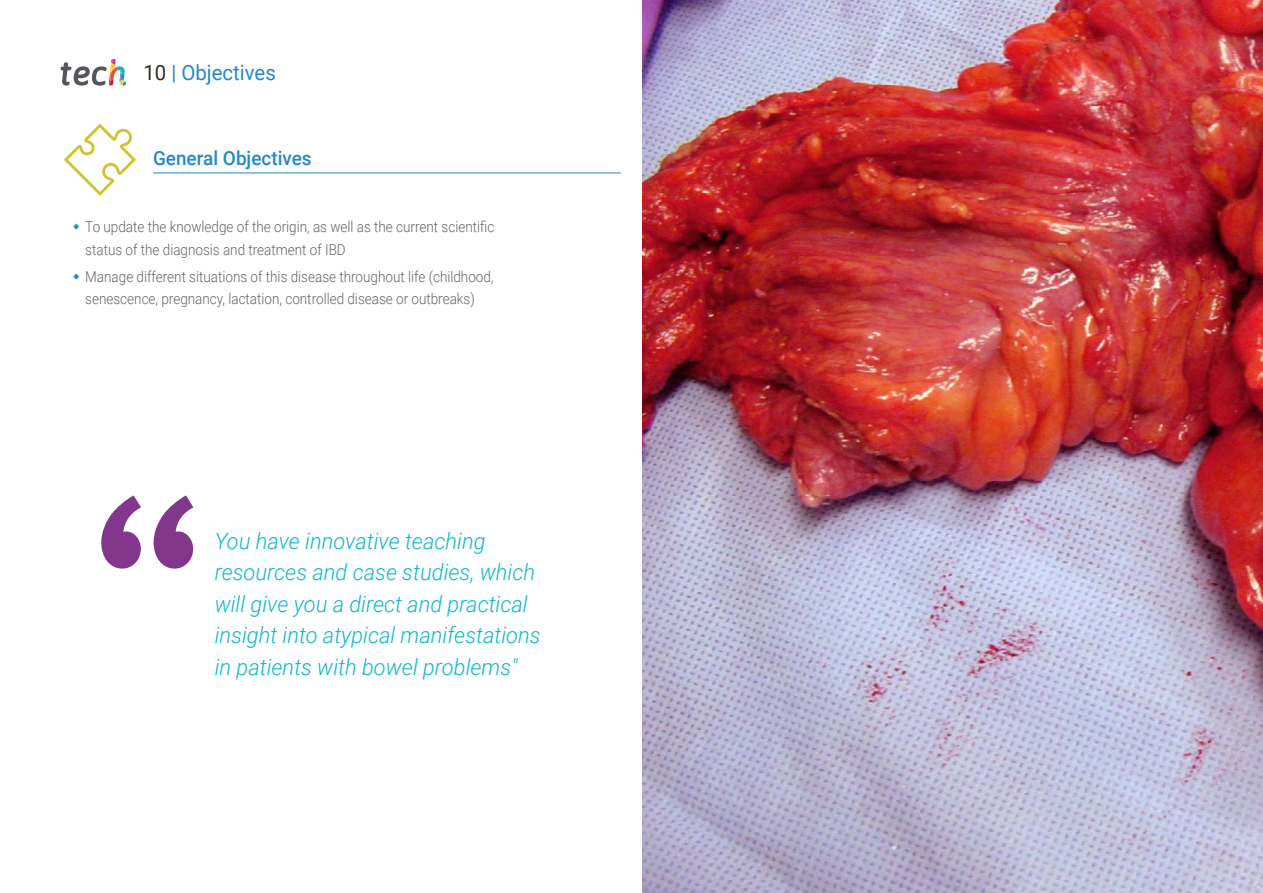
<style>
.page{position:relative;width:1263px;height:893px;background:#fff}
.page>*{position:absolute;margin:0;border:0;box-sizing:border-box;transform-origin:0 0}
.t1{font:italic 300 22.5px/31.5px "Roboto";color:#0fb6cf}
.t2{font:21px "Roboto";color:#2488c9}
.t3{font:500 19.5px "Roboto";color:#2488c9}
.t4{font:300 15px/22.5px "Roboto";color:#61646a;scale:.9 1}
.s1{color:#312e20}
</style>
<div class="page">
<hr style="left:153px;top:173px;width:468px;height:1px;background:#2488c9">
<svg style="left:64px;top:124px;width:72px;height:72px"></svg>
<img style="left:642px;top:0;width:621px;height:893px">
<svg style="left:61px;top:59px;width:65px;height:27px"></svg>
<svg style="left:101px;top:495px;width:92px;height:74px"></svg>
<h2 class="t2" style="left:144px;top:57px;width:134px"><span class="s1">10</span> | Objectives</h2>
<h3 class="t3" style="left:153px;top:144px;width:160px">General Objectives</h3>
<p class="t4" style="left:85px;top:215px;width:456px">To update the knowledge of the origin, as well as the current scientific status of the diagnosis and treatment of IBD</p>
<p class="t4" style="left:85px;top:264px;width:455px">Manage different situations of this disease throughout life (childhood, senescence, pregnancy, lactation, controlled disease or outbreaks)</p>
<h1 class="t1" style="left:215px;top:524px;width:328px">You have innovative teaching resources and case studies, which will give you a direct and practical insight into atypical manifestations in patients with bowel problems"</h1>
</div>
